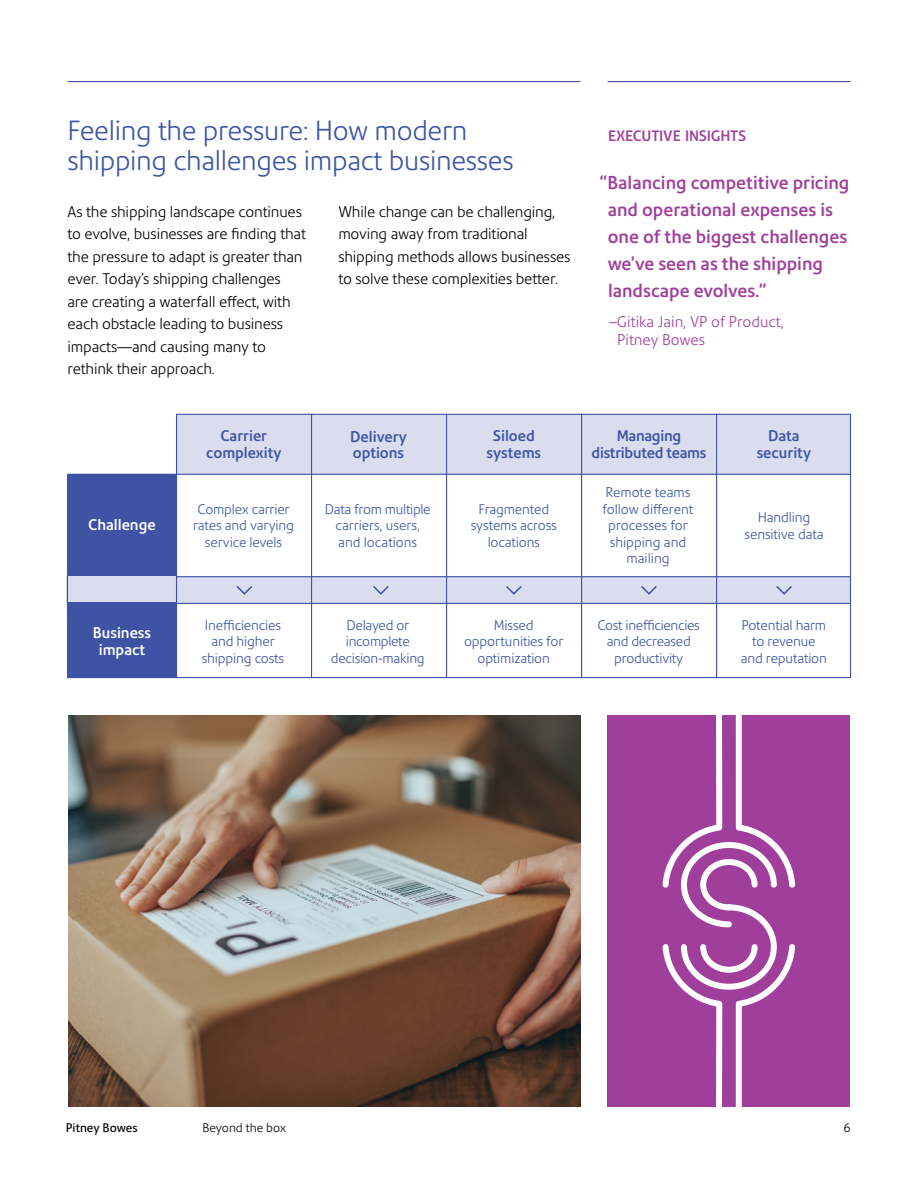
<style>
.page{position:relative;width:918px;height:1188px;background:#fff}
.page>*{position:absolute;margin:0;border:0;box-sizing:border-box;transform-origin:0 0}
.t1{font:300 27px "Precision Sans";letter-spacing:-.01em;color:#3c54a5}
.t2{font:500 18px/27px "Precision Sans";color:#a03f9b}
.t3{font:300 15px/22.5px "Precision Sans";letter-spacing:-.01em;color:#000}
.t4{font:500 15px/16.5px "Precision Sans";color:#3e53a4;text-align:center}
.t5{font:300 15px/18px "Precision Sans";color:#a03f9b}
.t6{font:500 15px/16.5px "Precision Sans";letter-spacing:-.02em;color:#3e53a4;text-align:center}
.t7{font:500 15px/16.5px "Precision Sans";color:#fff;text-align:center}
.t8{font:500 14.7px "Precision Sans";letter-spacing:-.015em;color:#a03f9b}
.t9{font:300 13.5px/16.5px "Precision Sans";letter-spacing:-.01em;color:#3e53a4;text-align:center}
.t10{font:300 12px "Precision Sans";color:#000}
.t11{font:12px "Precision Sans";color:#000}
</style>
<div class="page">
<hr style="left:68px;top:81px;width:512px;height:1px;background:#3e53a4">
<hr style="left:608px;top:81px;width:243px;height:1px;background:#3e53a4">
<svg style="left:66px;top:413px;width:786px;height:266px"></svg>
<hr style="left:176px;top:576px;width:675px;height:1px;background:#3e53a4">
<hr style="left:68px;top:474px;width:782px;height:1px;background:#3e53a4">
<hr style="left:68px;top:603px;width:782px;height:1px;background:#3e53a4">
<hr style="left:176px;top:414px;width:1px;height:264px;background:#3e53a4">
<hr style="left:311px;top:414px;width:1px;height:264px;background:#3e53a4">
<hr style="left:581px;top:414px;width:1px;height:264px;background:#3e53a4">
<hr style="left:716px;top:414px;width:1px;height:264px;background:#3e53a4">
<hr style="left:446px;top:414px;width:1px;height:264px;background:#3e53a4">
<svg style="left:235px;top:584px;width:19px;height:12px"></svg>
<svg style="left:371px;top:584px;width:19px;height:12px"></svg>
<svg style="left:504px;top:584px;width:19px;height:12px"></svg>
<svg style="left:640px;top:584px;width:18px;height:12px"></svg>
<svg style="left:775px;top:584px;width:19px;height:12px"></svg>
<img style="left:68px;top:716px;width:512px;height:391px">
<div style="left:608px;top:716px;width:242px;height:391px;background:#a03f9b"></div>
<svg style="left:659px;top:715px;width:140px;height:392px"></svg>
<div style="left:67px;top:475px;width:110px;height:101px;background:#3e53a4"></div>
<div style="left:67px;top:603px;width:110px;height:75px;background:#3e53a4"></div>
<hr style="left:177px;top:414px;width:674px;height:1px;background:#3e53a4">
<hr style="left:67px;top:574px;width:1px;height:45px;background:#3e53a4">
<p class="t1" style="left:68px;top:114px;width:401px">Feeling the pressure: How modern</p>
<p class="t1" style="left:68px;top:144px;width:448px">shipping challenges impact businesses</p>
<p class="t3" style="left:68px;top:200px;width:240px">As the shipping landscape continues to evolve, businesses are finding that the pressure to adapt is greater than ever. Today’s shipping challenges<br>are creating a waterfall effect, with each obstacle leading to business impacts—and causing many to rethink their approach.</p>
<p class="t3" style="left:338px;top:200px;width:234px">While change can be challenging, moving away from traditional shipping methods allows businesses to solve these complexities better.</p>
<p class="t8" style="left:608px;top:127px;width:139px">EXECUTIVE INSIGHTS</p>
<p class="t2" style="left:608px;top:169px;width:243px;text-indent:-8px">“Balancing competitive pricing and operational expenses is one of the biggest challenges we’ve seen as the shipping landscape evolves.”</p>
<p class="t5" style="left:617px;top:312px;width:168px;text-indent:-8px">–Gitika Jain, VP of Product,<br>Pitney Bowes</p>
<p class="t7" style="left:88px;top:517px;width:69px">Challenge</p>
<p class="t7" style="left:93px;top:625px;width:60px">Business impact</p>
<p class="t4" style="left:206px;top:428px;width:77px">Carrier complexity</p>
<p class="t4" style="left:487px;top:428px;width:56px">Siloed systems</p>
<p class="t4" style="left:350px;top:428px;width:58px;text-align:left">Delivery options</p>
<p class="t6" style="left:592px;top:428px;width:116px">Managing distributed teams</p>
<p class="t4" style="left:757px;top:428px;width:56px">Data security</p>
<p class="t9" style="left:198px;top:501px;width:94px">Complex carrier</p>
<p class="t9" style="left:193px;top:517px;width:102px">rates and varying service levels</p>
<p class="t9" style="left:202px;top:617px;width:84px">Inefficiencies and higher shipping costs</p>
<p class="t9" style="left:325px;top:501px;width:107px">Data from multiple carriers, users, and locations</p>
<p class="t9" style="left:331px;top:617px;width:95px">Delayed or incomplete decision-making</p>
<p class="t9" style="left:471px;top:501px;width:88px">Fragmented systems across locations</p>
<p class="t9" style="left:464px;top:617px;width:101px">Missed opportunities for optimization</p>
<p class="t9" style="left:603px;top:484px;width:92px">Remote teams follow different processes for shipping and mailing</p>
<p class="t9" style="left:598px;top:617px;width:104px">Cost inefficiencies and decreased productivity</p>
<p class="t9" style="left:745px;top:509px;width:80px">Handling sensitive data</p>
<p class="t9" style="left:741px;top:617px;width:88px">Potential harm to revenue and reputation</p>
<p class="t11" style="left:66px;top:1120px;width:73px">Pitney Bowes</p>
<p class="t10" style="left:202px;top:1120px;width:85px">Beyond the box</p>
<p class="t10" style="left:843px;top:1120px;width:9px">6</p>
</div>
